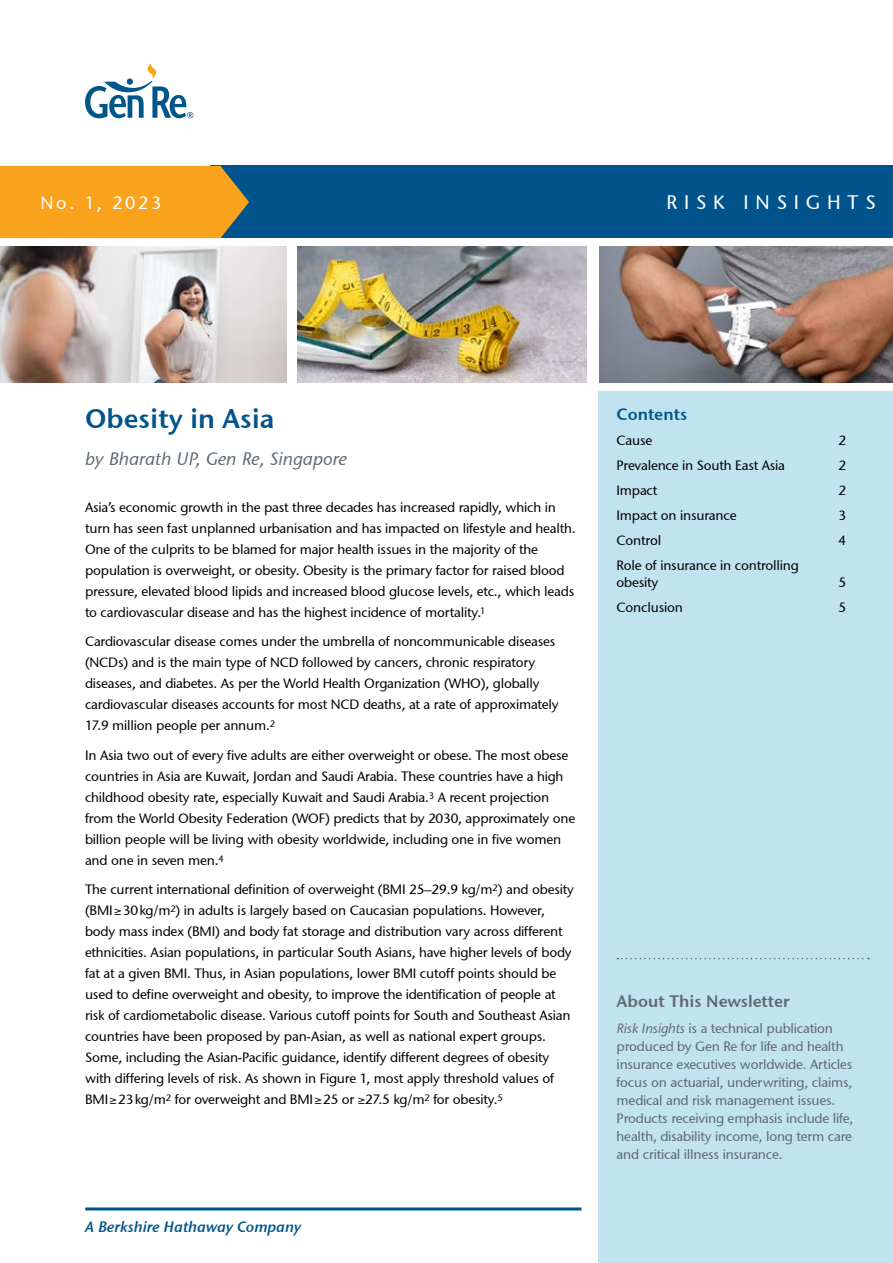
<style>
.page{position:relative;width:893px;height:1263px;background:#fff}
.page>*{position:absolute;margin:0;border:0;box-sizing:border-box;transform-origin:0 0}
.t1{font:600 27px "Stone Sans GC Re";color:#00548b}
.t2{font:19.5px "Stone Sans GC Re";letter-spacing:.35em;color:#fff}
.t3{font:italic 18px "Stone Sans GC Re";color:#5d6970}
.t4{font:18px "Stone Sans GC Re";letter-spacing:.15em;color:#fff}
.t5{font:600 16.5px "Stone Sans GC Re";color:#5d6970}
.t6{font:600 16.5px "Stone Sans GC Re";color:#00548b}
.t7{font:italic 600 15px "Stone Sans GC Re";color:#00548b}
.t8{font:13.5px/21px "Stone Sans GC Re";letter-spacing:-.015em;color:#000}
.t9{font:13.5px/18px "Stone Sans GC Re";letter-spacing:-.015em;color:#5d6970}
.s1{font-style:italic}
</style>
<div class="page">
<img style="left:599px;top:247px;width:294px;height:136px">
<div style="left:598px;top:391px;width:295px;height:872px;background:#c1e2ef"></div>
<img style="left:0;top:247px;width:286px;height:136px">
<hr style="left:85px;top:1207px;width:496px;height:3px;background:#00548b">
<div style="left:210px;top:166px;width:683px;height:72px;background:#00548b"></div>
<div style="left:0;top:166px;width:249px;height:72px;background:#faa21b"></div>
<svg style="left:85px;top:64px;width:108px;height:54px"></svg>
<svg style="left:617px;top:958px;width:252px;height:1px"></svg>
<img style="left:297px;top:247px;width:289px;height:136px">
<h3 class="t4" style="left:40px;top:191px;width:123px">No. 1, 2023</h3>
<h2 class="t2" style="left:666px;top:191px;width:211px">RISK INSIGHTS</h2>
<h1 class="t1" style="left:85px;top:402px;width:191px">Obesity in Asia</h1>
<h3 class="t3" style="left:85px;top:448px;width:264px">by Bharath UP, Gen Re, Singapore</h3>
<p class="t8" style="left:85px;top:496px;width:492px">Asia’s economic growth in the past three decades has increased rapidly, which in turn has seen fast unplanned urbanisation and has impacted on lifestyle and health.<br>One of the culprits to be blamed for major health issues in the majority of the population is overweight, or obesity. Obesity is the primary factor for raised blood pressure, elevated blood lipids and increased blood glucose levels, etc., which leads to cardiovascular disease and has the highest incidence of mortality.<sup>1</sup></p>
<p class="t8" style="left:85px;top:631px;width:475px">Cardiovascular disease comes under the umbrella of noncommunicable diseases (NCDs) and is the main type of NCD followed by cancers, chronic respiratory diseases, and diabetes. As per the World Health Organization (WHO), globally cardiovascular diseases accounts for most NCD deaths, at a rate of approximately 17.9 million people per annum.<sup>2</sup></p>
<p class="t8" style="left:85px;top:744px;width:492px">In Asia two out of every five adults are either overweight or obese. The most obese countries in Asia are Kuwait, Jordan and Saudi Arabia. These countries have a high childhood obesity rate, especially Kuwait and Saudi Arabia.<sup>3</sup> A recent projection from the World Obesity Federation (WOF) predicts that by 2030, approximately one billion people will be living with obesity worldwide, including one in five women and one in seven men.<sup>4</sup></p>
<p class="t8" style="left:85px;top:879px;width:490px">The current international definition of overweight (BMI 25–29.9 kg/m<sup>2</sup>) and obesity (BMI ≥ 30 kg/m<sup>2</sup>) in adults is largely based on Caucasian populations. However, body mass index (BMI) and body fat storage and distribution vary across different ethnicities. Asian populations, in particular South Asians, have higher levels of body fat at a given BMI. Thus, in Asian populations, lower BMI cutoff points should be used to define overweight and obesity, to improve the identification of people at risk of cardiometabolic disease. Various cutoff points for South and Southeast Asian countries have been proposed by pan-Asian, as well as national expert groups.<br>Some, including the Asian-Pacific guidance, identify different degrees of obesity with differing levels of risk. As shown in Figure 1, most apply threshold values of BMI ≥ 23 kg/m<sup>2</sup> for overweight and BMI ≥ 25 or ≥27.5 kg/m<sup>2</sup> for obesity.<sup>5</sup></p>
<p class="t7" style="left:85px;top:1217px;width:217px">A Berkshire Hathaway Company</p>
<p class="t6" style="left:617px;top:404px;width:72px">Contents</p>
<p class="t8" style="left:617px;top:430px;width:37px">Cause</p>
<p class="t8" style="left:838px;top:430px;width:9px">2</p>
<p class="t8" style="left:617px;top:455px;width:170px">Prevalence in South East Asia</p>
<p class="t8" style="left:838px;top:455px;width:9px">2</p>
<p class="t8" style="left:617px;top:480px;width:42px">Impact</p>
<p class="t8" style="left:838px;top:480px;width:9px">2</p>
<p class="t8" style="left:617px;top:505px;width:122px">Impact on insurance</p>
<p class="t8" style="left:838px;top:505px;width:9px">3</p>
<p class="t8" style="left:617px;top:530px;width:46px">Control</p>
<p class="t8" style="left:838px;top:530px;width:9px">4</p>
<p class="t8" style="left:617px;top:557px;width:184px;line-height:16.5px">Role of insurance in controlling obesity</p>
<p class="t8" style="left:838px;top:572px;width:9px">5</p>
<p class="t8" style="left:617px;top:597px;width:68px">Conclusion</p>
<p class="t8" style="left:838px;top:597px;width:9px">5</p>
<p class="t5" style="left:617px;top:990px;width:175px">About This Newsletter</p>
<p class="t9" style="left:617px;top:1019px;width:238px"><span class="s1">Risk Insights</span> is a technical publication produced by Gen Re for life and health insurance executives worldwide. Articles focus on actuarial, underwriting, claims, medical and risk management issues.<br>Products receiving emphasis include life, health, disability income, long term care and critical illness insurance.</p>
</div>
